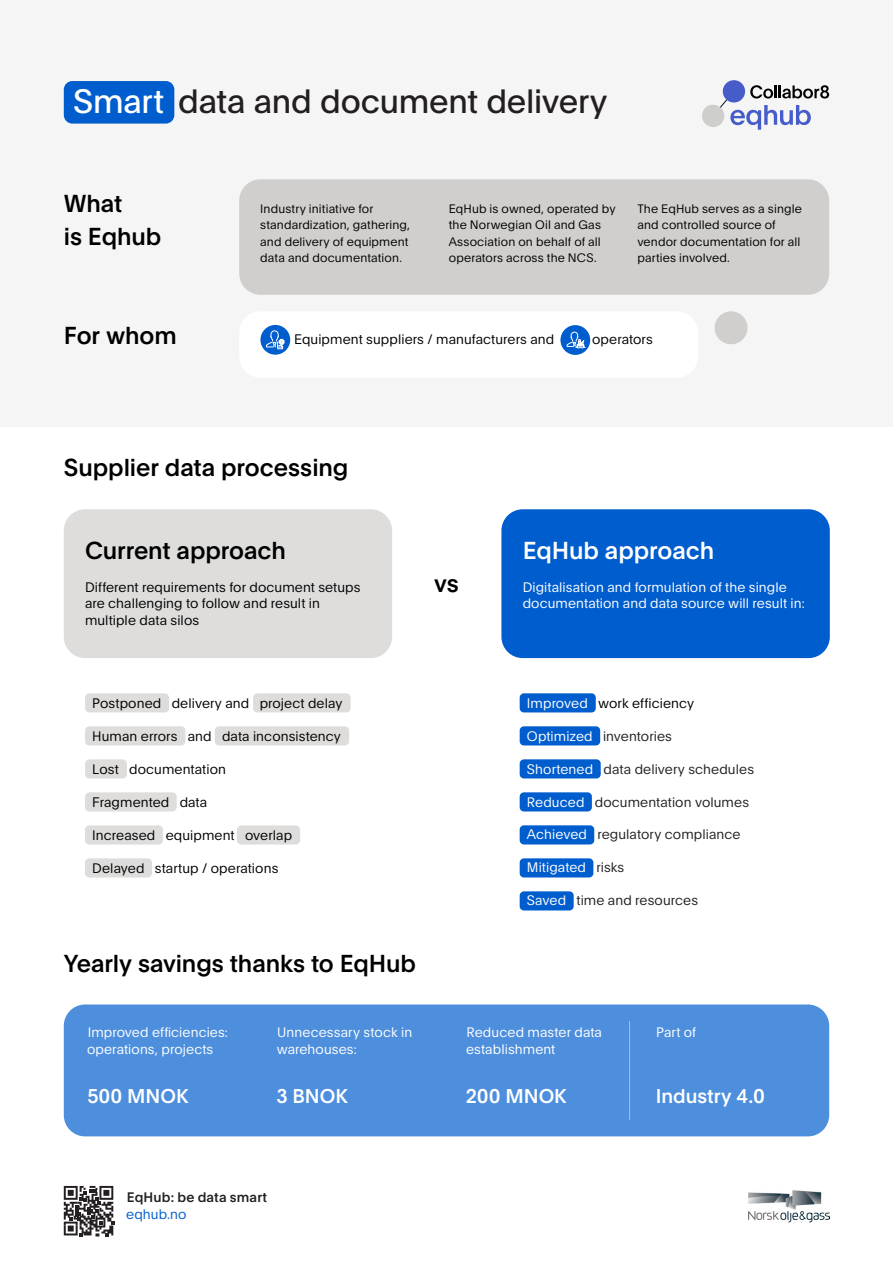
<style>
.page{position:relative;width:893px;height:1263px;background:#fff}
.page>*{position:absolute;margin:0;border:0;box-sizing:border-box;transform-origin:0 0}
.t1{font:33px "Plain";letter-spacing:-.005em;color:#231f20}
.t2{font:500 24px/33px "Plain";letter-spacing:-.005em;color:#000}
.t3{font:500 24px "Plain";letter-spacing:-.005em;color:#fff}
.t4{font:500 19.5px "Plain";color:#fff}
.t5{font:300 13.5px/16.5px "Plain";letter-spacing:.01em;color:#000}
.t6{font:300 13.5px/16.5px "Plain";letter-spacing:.01em;color:#fff}
.t7{font:300 13.5px "Plain";letter-spacing:.01em;color:#231f20}
.t8{font:500 13.5px "Plain";letter-spacing:.01em;color:#231f20}
.t9{font:300 13.5px "Plain";letter-spacing:.005em;color:#005dce}
.t10{font:300 12px/16.5px "Plain";letter-spacing:.01em;color:#000}
.s1{color:#fff}
.s2{color:#231f20}
</style>
<div class="page">
<div style="left:0;top:0;width:893px;height:427px;background:#f6f5f5"></div>
<div style="left:64px;top:509px;width:328px;height:149px;background:#dedddc;border-radius:21px"></div>
<div style="left:501px;top:509px;width:329px;height:149px;background:#005dce;border-radius:21px"></div>
<div style="left:64px;top:1004px;width:765px;height:132px;background:#4d8edd;border-radius:21px"></div>
<div style="left:239px;top:179px;width:590px;height:116px;background:#d0cfcd;border-radius:21px"></div>
<div style="left:239px;top:311px;width:459px;height:67px;background:#fff;border-radius:21px"></div>
<div style="left:85px;top:726px;width:100px;height:19px;background:#dedddc;border-radius:4px"></div>
<div style="left:85px;top:693px;width:84px;height:19px;background:#dedddc;border-radius:4px"></div>
<div style="left:253px;top:693px;width:98px;height:19px;background:#dedddc;border-radius:4px"></div>
<div style="left:85px;top:759px;width:42px;height:19px;background:#dedddc;border-radius:4px"></div>
<div style="left:85px;top:858px;width:67px;height:19px;background:#dedddc;border-radius:4px"></div>
<div style="left:85px;top:825px;width:78px;height:19px;background:#dedddc;border-radius:4px"></div>
<div style="left:237px;top:825px;width:63px;height:19px;background:#dedddc;border-radius:4px"></div>
<div style="left:85px;top:792px;width:92px;height:19px;background:#dedddc;border-radius:4px"></div>
<div style="left:215px;top:726px;width:134px;height:19px;background:#dedddc;border-radius:4px"></div>
<div style="left:520px;top:693px;width:76px;height:19px;background:#005dce;border-radius:4px"></div>
<div style="left:520px;top:726px;width:80px;height:19px;background:#005dce;border-radius:4px"></div>
<div style="left:520px;top:759px;width:81px;height:19px;background:#005dce;border-radius:4px"></div>
<div style="left:520px;top:792px;width:72px;height:19px;background:#005dce;border-radius:4px"></div>
<div style="left:520px;top:825px;width:74px;height:19px;background:#005dce;border-radius:4px"></div>
<div style="left:520px;top:858px;width:73px;height:19px;background:#005dce;border-radius:4px"></div>
<div style="left:520px;top:891px;width:54px;height:19px;background:#005dce;border-radius:4px"></div>
<div style="left:64px;top:81px;width:110px;height:43px;background:#005dce;border-radius:9px"></div>
<div style="left:260px;top:325px;width:30px;height:30px;background:#005dce;border-radius:50%"></div>
<svg style="left:266px;top:330px;width:19px;height:19px"></svg>
<div style="left:560px;top:325px;width:30px;height:30px;background:#005dce;border-radius:50%"></div>
<svg style="left:566px;top:331px;width:20px;height:18px"></svg>
<svg style="left:64px;top:1186px;width:50px;height:50px"></svg>
<img style="left:748px;top:1190px;width:81px;height:32px">
<div style="left:723px;top:80px;width:22px;height:23px;background:#455cc9;border-radius:50%"></div>
<div style="left:702px;top:105px;width:22px;height:22px;background:#cececd;border-radius:50%"></div>
<svg style="left:713px;top:85px;width:116px;height:45px"></svg>
<div style="left:715px;top:311px;width:32px;height:33px;background:#d0cfcd;border-radius:50%"></div>
<hr style="left:629px;top:1021px;width:1px;height:99px;background:#99beeb">
<p class="t1" style="left:73px;top:79px;width:536px"><span class="s1">Smart</span> data and document delivery</p>
<p class="t2" style="left:64px;top:186px;width:99px">What<br>is Eqhub</p>
<p class="t2" style="left:64px;top:318px;width:115px">For whom</p>
<p class="t10" style="left:260px;top:199px;width:151px">Industry initiative for standardization, gathering, and delivery of equipment data and documentation.</p>
<p class="t10" style="left:449px;top:199px;width:168px">EqHub is owned, operated by the Norwegian Oil and Gas<br>Association on behalf of all operators across the NCS.</p>
<p class="t10" style="left:637px;top:199px;width:166px">The EqHub serves as a single and controlled source of vendor documentation for all parties involved.</p>
<p class="t5" style="left:294px;top:330px;width:262px">Equipment suppliers / manufacturers and</p>
<p class="t5" style="left:592px;top:330px;width:62px">operators</p>
<p class="t2" style="left:64px;top:450px;width:286px">Supplier data processing</p>
<p class="t2" style="left:85px;top:532px;width:202px">Current approach</p>
<p class="t3" style="left:523px;top:533px;width:193px">EqHub approach</p>
<p class="t2" style="left:434px;top:565px;width:26px">vs</p>
<p class="t5" style="left:85px;top:578px;width:277px">Different requirements for document setups are challenging to follow and result in multiple data silos</p>
<p class="t6" style="left:523px;top:578px;width:284px">Digitalisation and formulation of the single documentation and data source will result in:</p>
<p class="t5" style="left:92px;top:694px;width:252px">Postponed delivery and project delay</p>
<p class="t5" style="left:92px;top:727px;width:250px">Human errors and data inconsistency</p>
<p class="t5" style="left:92px;top:760px;width:135px">Lost documentation</p>
<p class="t5" style="left:92px;top:793px;width:117px">Fragmented data</p>
<p class="t5" style="left:92px;top:826px;width:201px">Increased equipment overlap</p>
<p class="t5" style="left:92px;top:859px;width:188px">Delayed startup / operations</p>
<p class="t2" style="left:64px;top:945px;width:354px">Yearly savings thanks to EqHub</p>
<p class="t5" style="left:527px;top:694px;width:169px"><span class="s1">Improved</span> work efficiency</p>
<p class="t7" style="left:527px;top:727px;width:147px"><span class="s1">Optimized</span> inventories</p>
<p class="t7" style="left:527px;top:760px;width:229px"><span class="s1">Shortened</span> data delivery schedules</p>
<p class="t7" style="left:527px;top:793px;width:224px"><span class="s1">Reduced</span> documentation volumes</p>
<p class="t7" style="left:527px;top:825px;width:215px"><span class="s1">Achieved</span> regulatory compliance</p>
<p class="t6" style="left:527px;top:859px;width:99px">Mitigated <span class="s2">risks</span></p>
<p class="t7" style="left:527px;top:891px;width:173px"><span class="s1">Saved</span> time and resources</p>
<p class="t6" style="left:87px;top:1024px;width:142px">Improved efficiencies: operations, projects</p>
<p class="t6" style="left:277px;top:1024px;width:137px">Unnecessary stock in warehouses:</p>
<p class="t6" style="left:466px;top:1024px;width:137px">Reduced master data establishment</p>
<p class="t6" style="left:656px;top:1024px;width:41px">Part of</p>
<p class="t4" style="left:87px;top:1083px;width:102px">500 MNOK</p>
<p class="t4" style="left:276px;top:1083px;width:73px">3 BNOK</p>
<p class="t4" style="left:466px;top:1083px;width:102px">200 MNOK</p>
<p class="t4" style="left:656px;top:1083px;width:111px">Industry 4.0</p>
<p class="t8" style="left:127px;top:1188px;width:142px">EqHub: be data smart</p>
<p class="t9" style="left:126px;top:1205px;width:62px">eqhub.no</p>
</div>
